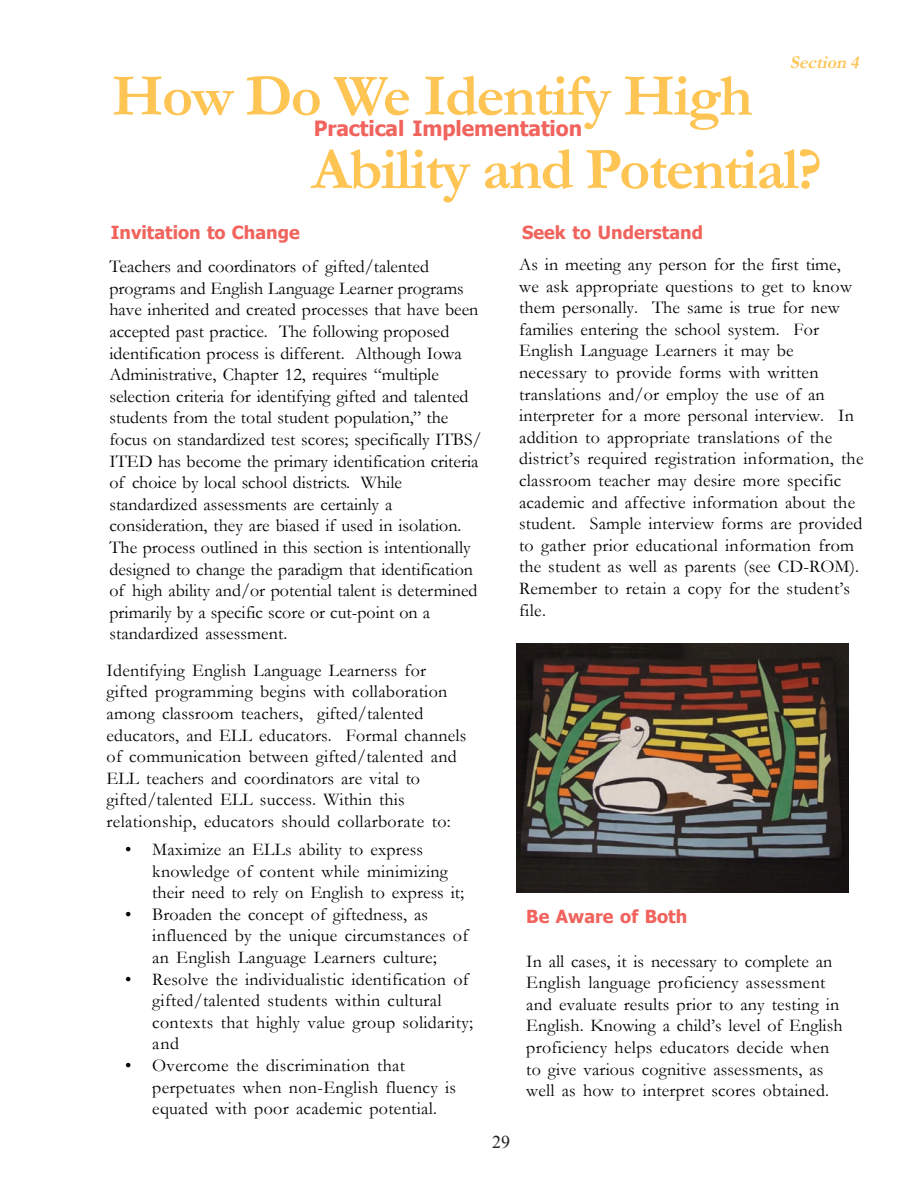
<style>
.page{position:relative;width:918px;height:1188px;background:#fff}
.page>*{position:absolute;margin:0;border:0;box-sizing:border-box;transform-origin:0 0}
.t1{font:700 60px/73.3px "Garamond";letter-spacing:-.03em;color:#fec454}
.t2{font:700 21px "Tahoma";letter-spacing:-.005em;color:#f1635d}
.t3{font:18px/21.6px "Garamond";letter-spacing:.01em;color:#000}
.t4{font:700 18px "Tahoma";color:#f1635d}
.t5{font:italic 700 18px "Garamond";color:#fec454}
.t6{font:18px "Times New Roman";color:#231f20}
.s1{font-family:"Times New Roman"}
</style>
<div class="page">
<img style="left:517px;top:644px;width:331px;height:249px">
<p class="t5" style="left:790px;top:50px;width:75px">Section 4</p>
<p class="t1" style="left:312px;top:59px;width:512px;text-indent:-200px">How Do We Identify High<br>Ability and Potential?</p>
<p class="t2" style="left:314px;top:114px;width:270px">Practical Implementation</p>
<p class="t4" style="left:111px;top:220px;width:190px">Invitation to Change</p>
<p class="t4" style="left:522px;top:220px;width:182px">Seek to Understand</p>
<p class="t3" style="left:109px;top:255px;width:374px">Teachers and coordinators of gifted/talented programs and English Language Learner programs have inherited and created processes that have been accepted past practice. The following proposed identification process is different. Although Iowa Administrative, Chapter 12, requires “multiple selection criteria for identifying gifted and talented students from the total student population,” the focus on standardized test scores; specifically ITBS/ ITED has become the primary identification criteria of choice by local school districts. While standardized assessments are certainly a consideration, they are biased if used in isolation.<br>The process outlined in this section is intentionally designed to change the paradigm that identification of high ability and/or potential talent is determined primarily by a specific score or cut-point on a standardized assessment.</p>
<p class="t3" style="left:107px;top:659px;width:361px">Identifying English Language Learnerss for gifted programming begins with collaboration among classroom teachers, gifted/talented educators, and ELL educators. Formal channels of communication between gifted/talented and ELL teachers and coordinators are vital to gifted/talented ELL success. Within this relationship, educators should collarborate to:</p>
<p class="t3" style="left:152px;top:838px;width:313px;text-indent:-27px"><span class="s1">•</span> Maximize an ELLs ability to express knowledge of content while minimizing their need to rely on English to express it;</p>
<p class="t3" style="left:152px;top:903px;width:317px;text-indent:-27px"><span class="s1">•</span> Broaden the concept of giftedness, as influenced by the unique circumstances of an English Language Learners culture;</p>
<p class="t3" style="left:152px;top:968px;width:322px;text-indent:-27px"><span class="s1">•</span> Resolve the individualistic identification of gifted/talented students within cultural contexts that highly value group solidarity; and</p>
<p class="t3" style="left:152px;top:1054px;width:305px;text-indent:-27px"><span class="s1">•</span> Overcome the discrimination that perpetuates when non-English fluency is equated with poor academic potential.</p>
<p class="t3" style="left:519px;top:253px;width:346px">As in meeting any person for the first time, we ask appropriate questions to get to know them personally. The same is true for new families entering the school system. For English Language Learners it may be necessary to provide forms with written translations and/or employ the use of an interpreter for a more personal interview. In addition to appropriate translations of the district’s required registration information, the classroom teacher may desire more specific academic and affective information about the student. Sample interview forms are provided to gather prior educational information from the student as well as parents (see CD-ROM).<br>Remember to retain a copy for the student’s file.</p>
<p class="t6" style="left:492px;top:1130px;width:19px">29</p>
<p class="t4" style="left:526px;top:904px;width:162px">Be Aware of Both</p>
<p class="t3" style="left:526px;top:950px;width:318px">In all cases, it is necessary to complete an English language proficiency assessment and evaluate results prior to any testing in English. Knowing a child’s level of English proficiency helps educators decide when to give various cognitive assessments, as well as how to interpret scores obtained.</p>
</div>
